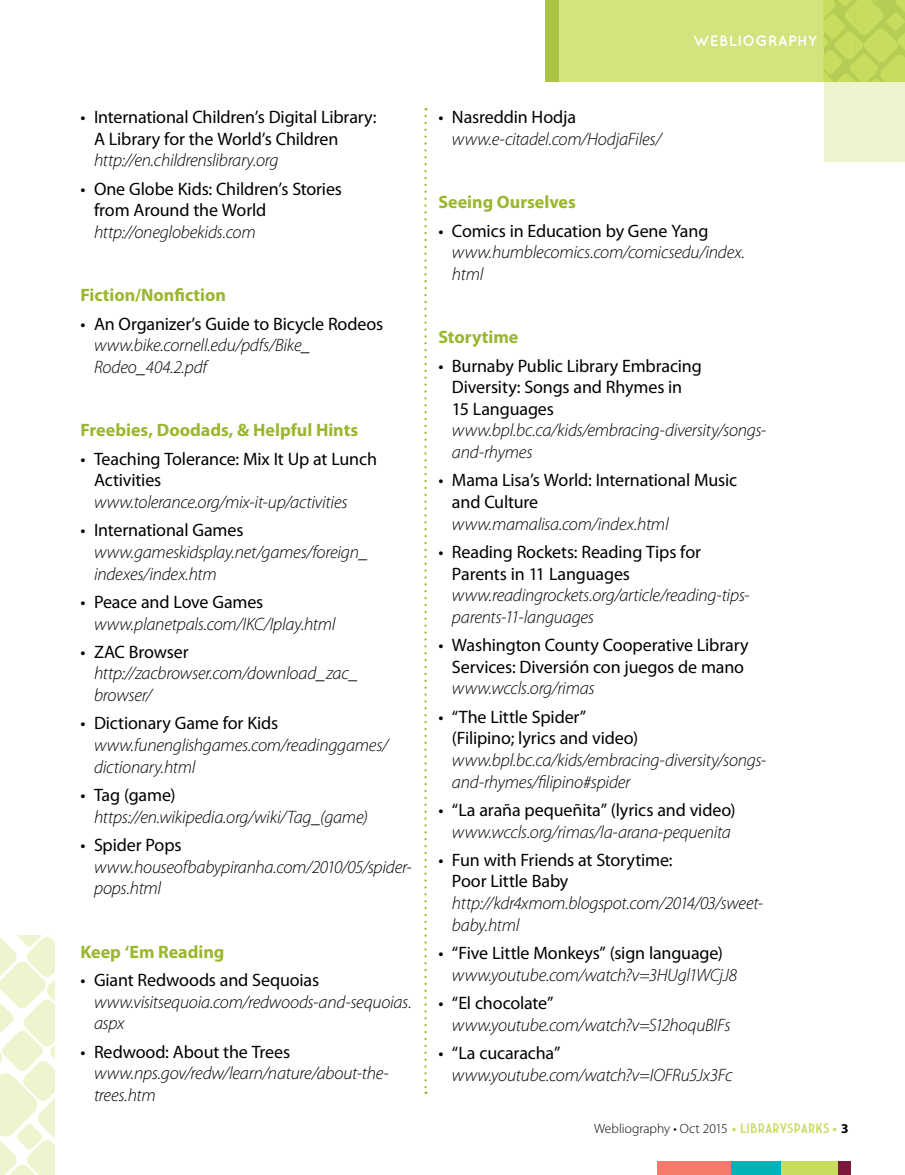
<style>
.page{position:relative;width:905px;height:1175px;background:#fff}
.page>*{position:absolute;margin:0;border:0;box-sizing:border-box;transform-origin:0 0}
.t1{font:italic 300 18px/21.6px "Myriad Pro";letter-spacing:-.015em;color:#000}
.t2{font:18px/21.6px "Myriad Pro";letter-spacing:-.01em;color:#000}
.t3{font:700 18px "Myriad Pro";color:#9ab72d}
.t4{font:700 15px "Quicksand";letter-spacing:.025em;color:#fff}
.t5{font:300 13.5px "Myriad Pro";color:#000}
.s1{font-weight:700;color:#c8dc5d}
.s2{font-family:"Market Deco";font-weight:400;color:#c8dc5d}
.s3{font-weight:700}
</style>
<div class="page">
<div style="left:545px;top:0;width:359px;height:82px;background:#d3e37d"></div>
<svg style="left:824px;top:0;width:80px;height:81px;background:#c1d65a"></svg>
<div style="left:824px;top:81px;width:80px;height:80px;background:#eef4ce"></div>
<div style="left:545px;top:0;width:14px;height:81px;background:#abc445"></div>
<svg style="left:424px;top:116px;width:2px;height:978px"></svg>
<svg style="left:0;top:935px;width:55px;height:239px"></svg>
<div style="left:657px;top:1161px;width:75px;height:13px;background:#f47b6a"></div>
<div style="left:731px;top:1161px;width:50px;height:13px;background:#00b3b5"></div>
<div style="left:781px;top:1161px;width:57px;height:13px;background:#c8dc5d"></div>
<div style="left:837px;top:1161px;width:13px;height:13px;background:#7c183e"></div>
<p class="t2" style="left:94px;top:106px;width:284px;text-indent:-13px">• International Children’s Digital Library:<br>A Library for the World’s Children</p>
<p class="t1" style="left:94px;top:149px;width:186px">http://en.childrenslibrary.org</p>
<p class="t2" style="left:94px;top:177px;width:249px;text-indent:-14px">• One Globe Kids: Children’s Stories from Around the World</p>
<p class="t1" style="left:94px;top:221px;width:163px">http://oneglobekids.com</p>
<p class="t3" style="left:80px;top:283px;width:147px">Fiction/Nonfiction</p>
<p class="t2" style="left:80px;top:312px;width:304px">• An Organizer’s Guide to Bicycle Rodeos</p>
<p class="t1" style="left:94px;top:334px;width:218px">www.bike.cornell.edu/pdfs/Bike_<br>Rodeo_404.2.pdf</p>
<p class="t3" style="left:80px;top:418px;width:279px">Freebies, Doodads, &amp; Helpful Hints</p>
<p class="t2" style="left:94px;top:447px;width:284px;text-indent:-14px">• Teaching Tolerance: Mix It Up at Lunch<br>Activities</p>
<p class="t1" style="left:94px;top:491px;width:255px">www.tolerance.org/mix-it-up/activities</p>
<p class="t2" style="left:80px;top:519px;width:164px">• International Games</p>
<p class="t1" style="left:94px;top:541px;width:275px">www.gameskidsplay.net/games/foreign_ indexes/index.htm</p>
<p class="t2" style="left:80px;top:591px;width:184px">• Peace and Love Games</p>
<p class="t1" style="left:94px;top:612px;width:243px">www.planetpals.com/IKC/Iplay.html</p>
<p class="t2" style="left:80px;top:640px;width:110px">• ZAC Browser</p>
<p class="t1" style="left:94px;top:662px;width:265px">http://zacbrowser.com/download_zac_ browser/</p>
<p class="t2" style="left:80px;top:712px;width:199px">• Dictionary Game for Kids</p>
<p class="t1" style="left:94px;top:734px;width:296px">www.funenglishgames.com/readinggames/ dictionary.html</p>
<p class="t2" style="left:80px;top:784px;width:96px">• Tag (game)</p>
<p class="t1" style="left:94px;top:805px;width:275px">https://en.wikipedia.org/wiki/Tag_(game)</p>
<p class="t2" style="left:80px;top:834px;width:103px">• Spider Pops</p>
<p class="t1" style="left:94px;top:855px;width:319px">www.houseofbabypiranha.com/2010/05/spider&shy;pops.html</p>
<p class="t3" style="left:80px;top:939px;width:145px">Keep ‘Em Reading</p>
<p class="t2" style="left:80px;top:969px;width:240px">• Giant Redwoods and Sequoias</p>
<p class="t1" style="left:94px;top:990px;width:319px">www.visitsequoia.com/redwoods-and-sequoias. aspx</p>
<p class="t2" style="left:80px;top:1040px;width:211px">• Redwood: About the Trees</p>
<p class="t1" style="left:94px;top:1062px;width:296px">www.nps.gov/redw/learn/nature/about-the&shy;trees.htm</p>
<p class="t2" style="left:438px;top:106px;width:139px">• Nasreddin Hodja</p>
<p class="t1" style="left:452px;top:128px;width:211px">www.e-citadel.com/HodjaFiles/</p>
<p class="t4" style="left:693px;top:32px;width:125px">WEBLIOGRAPHY</p>
<p class="t3" style="left:438px;top:190px;width:139px">Seeing Ourselves</p>
<p class="t2" style="left:438px;top:219px;width:271px">• Comics in Education by Gene Yang</p>
<p class="t1" style="left:452px;top:241px;width:294px">www.humblecomics.com/comicsedu/index. html</p>
<p class="t3" style="left:438px;top:325px;width:81px">Storytime</p>
<p class="t2" style="left:452px;top:354px;width:251px;text-indent:-14px">• Burnaby Public Library Embracing<br>Diversity: Songs and Rhymes in<br>15 Languages</p>
<p class="t1" style="left:452px;top:419px;width:316px">www.bpl.bc.ca/kids/embracing-diversity/songs&shy;and-rhymes</p>
<p class="t2" style="left:452px;top:469px;width:287px;text-indent:-14px">• Mama Lisa’s World: International Music and Culture</p>
<p class="t1" style="left:452px;top:512px;width:218px">www.mamalisa.com/index.html</p>
<p class="t2" style="left:452px;top:541px;width:250px;text-indent:-14px">• Reading Rockets: Reading Tips for<br>Parents in 11 Languages</p>
<p class="t1" style="left:452px;top:584px;width:299px">www.readingrockets.org/article/reading-tips&shy;parents-11-languages</p>
<p class="t2" style="left:438px;top:634px;width:311px;text-align:center">• Washington County Cooperative Library<br>Services: Diversión con juegos de mano</p>
<p class="t1" style="left:452px;top:677px;width:144px">www.wccls.org/rimas</p>
<p class="t2" style="left:452px;top:705px;width:188px;text-indent:-14px">• “The Little Spider” (Filipino; lyrics and video)</p>
<p class="t1" style="left:452px;top:749px;width:316px">www.bpl.bc.ca/kids/embracing-diversity/songs&shy;and-rhymes/filipino#spider</p>
<p class="t2" style="left:438px;top:798px;width:299px">• “La araña pequeñita” (lyrics and video)</p>
<p class="t1" style="left:452px;top:820px;width:280px">www.wccls.org/rimas/la-arana-pequenita</p>
<p class="t2" style="left:452px;top:848px;width:222px;text-indent:-14px">• Fun with Friends at Storytime:<br>Poor Little Baby</p>
<p class="t1" style="left:452px;top:892px;width:313px">http://kdr4xmom.blogspot.com/2014/03/sweet&shy;baby.html</p>
<p class="t2" style="left:438px;top:942px;width:286px">• “Five Little Monkeys” (sign language)</p>
<p class="t1" style="left:452px;top:963px;width:287px">www.youtube.com/watch?v=3HUgl1WCjJ8</p>
<p class="t2" style="left:438px;top:991px;width:117px">• “El chocolate”</p>
<p class="t1" style="left:452px;top:1013px;width:280px">www.youtube.com/watch?v=S12hoquBIFs</p>
<p class="t2" style="left:438px;top:1041px;width:123px">• “La cucaracha”</p>
<p class="t1" style="left:452px;top:1063px;width:282px">www.youtube.com/watch?v=IOFRu5Jx3Fc</p>
<p class="t5" style="left:594px;top:1120px;width:256px">Webliography • Oct 2015 <span class="s1">•</span> <span class="s2">LIBRARYSPARKS</span> <span class="s1">•</span> <span class="s3">3</span></p>
</div>
